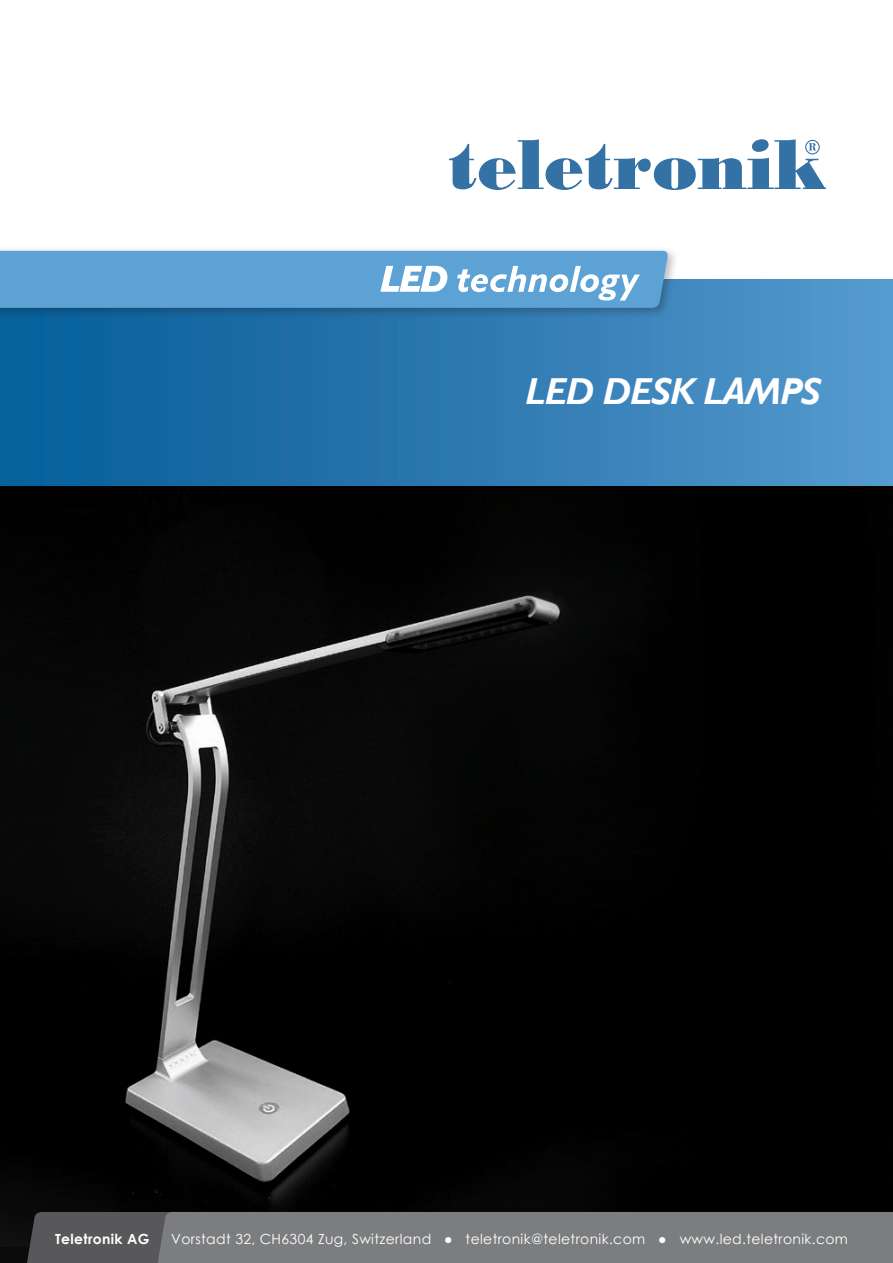
<style>
.page{position:relative;width:893px;height:1263px;background:#fff}
.page>*{position:absolute;margin:0;border:0;box-sizing:border-box;transform-origin:0 0}
.t1{font:italic 700 37.5px "Gill Sans";color:#fff}
.t2{font:13.95px "Century Gothic";letter-spacing:.025em;color:#fff}
.t3{font:700 13.95px "Century Gothic";color:#fff}
</style>
<div class="page">
<img style="left:0;top:486px;width:893px;height:761px">
<div style="left:0;top:280px;width:893px;height:206px;background:linear-gradient(to right,#045b97,#5498cc)"></div>
<div style="left:0;top:246px;width:693px;height:84px;background:#1a171c;opacity:.3"></div>
<svg style="left:0;top:251px;width:669px;height:57px;background:#68a8d6"></svg>
<svg style="left:449px;top:139px;width:377px;height:51px"></svg>
<svg style="left:26px;top:1212px;width:867px;height:51px;background:#757678"></svg>
<h1 class="t1" style="left:525px;top:370px;width:301px">LED DESK LAMPS</h1>
<p class="t3" style="left:55px;top:1228px;width:96px">Teletronik AG</p>
<p class="t2" style="left:171px;top:1229px;width:678px">Vorstadt 32, CH6304 Zug, Switzerland ● teletronik@teletronik.com ● www.led.teletronik.com</p>
</div>
